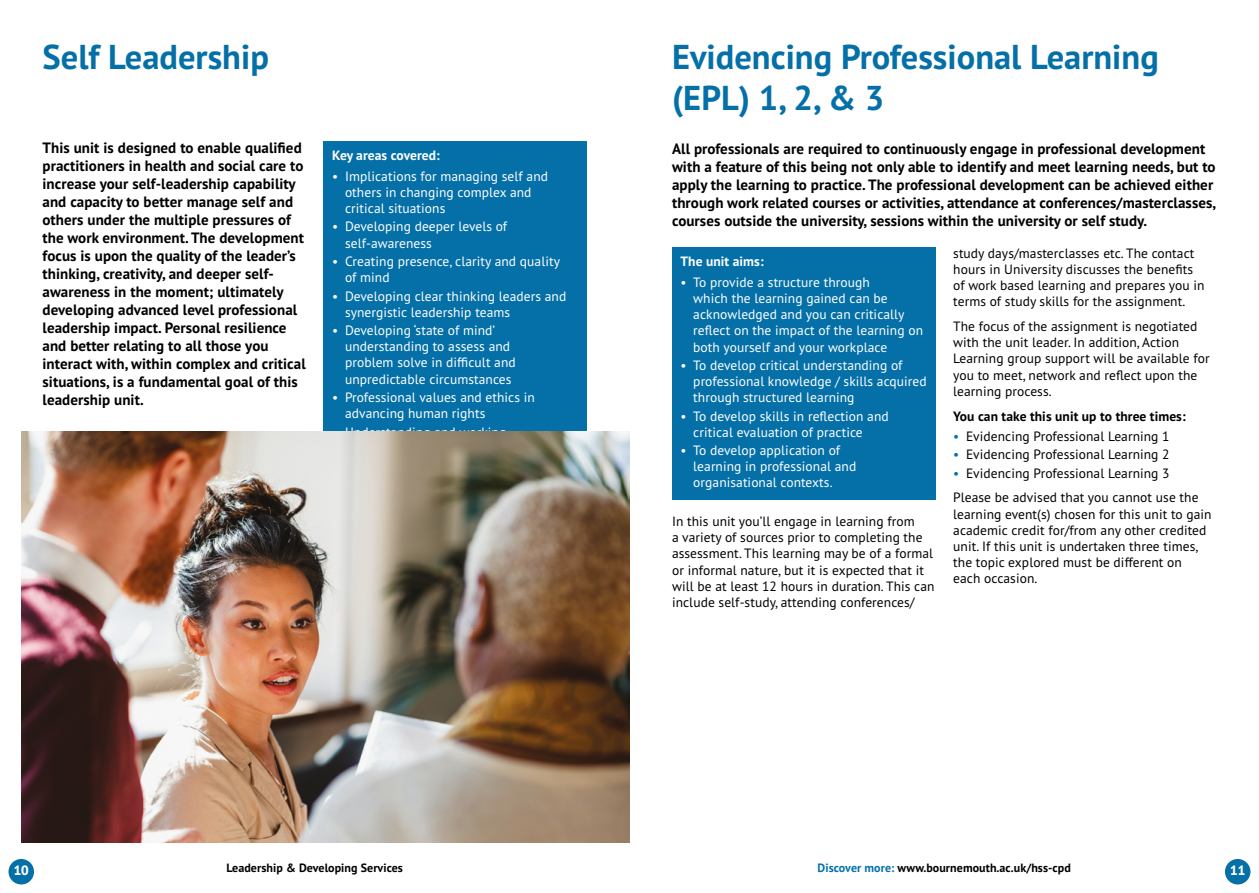
<style>
.page{position:relative;width:1259px;height:893px;background:#fff}
.page>*{position:absolute;margin:0;border:0;box-sizing:border-box;transform-origin:0 0}
.t1{font:700 34.5px/41.4px "PT Sans Pro";color:#0570a8}
.Standfirst{font:700 15px/18px "PT Sans Pro";letter-spacing:.005em;color:#000}
.Bullets_WHITE{font:13.5px/16.2px "PT Sans Pro";letter-spacing:.005em;color:#fff}
.Body{font:13.5px/16.2px "PT Sans Pro";letter-spacing:.005em;color:#000}
.Bullets{font:13.5px "PT Sans Pro";letter-spacing:.005em;color:#000}
.Body-2{font:700 13.5px "PT Sans Pro";letter-spacing:.005em;color:#000}
.Body-3{font:700 13.5px "PT Sans Pro";letter-spacing:.005em;color:#fff}
.t2{font:800 13.5px "PT Sans Pro";color:#fff}
.t3{font:700 12px "PT Sans Pro";letter-spacing:.005em;color:#000}
.s1{color:#0570a8}
</style>
<div class="page">
<div style="left:1225px;top:859px;width:25px;height:25px;background:#0570a8;border-radius:50%"></div>
<div style="left:324px;top:141px;width:263px;height:400px;background:#0570a8"></div>
<div style="left:672px;top:247px;width:263px;height:253px;background:#0570a8"></div>
<img style="left:21px;top:432px;width:608px;height:411px">
<div style="left:9px;top:859px;width:25px;height:25px;background:#0570a8;border-radius:50%"></div>
<h1 class="t1" style="left:43px;top:36px;width:228px">Self Leadership</h1>
<p class="Standfirst" style="left:43px;top:138px;width:265px">This unit is designed to enable qualified practitioners in health and social care to increase your self-leadership capability and capacity to better manage self and others under the multiple pressures of the work environment. The development focus is upon the quality of the leader’s thinking, creativity, and deeper self&shy;awareness in the moment; ultimately developing advanced level professional leadership impact. Personal resilience and better relating to all those you interact with, within complex and critical situations, is a fundamental goal of this leadership unit.</p>
<p class="Body-3" style="left:332px;top:147px;width:109px">Key areas covered:</p>
<p class="Bullets_WHITE" style="left:345px;top:168px;width:205px;text-indent:-13px">• Implications for managing self and others in changing complex and critical situations</p>
<p class="Bullets_WHITE" style="left:345px;top:218px;width:164px;text-indent:-13px">• Developing deeper levels of self-awareness</p>
<p class="Bullets_WHITE" style="left:345px;top:253px;width:216px;text-indent:-13px">• Creating presence, clarity and quality of mind</p>
<p class="Bullets_WHITE" style="left:345px;top:287px;width:223px;text-indent:-13px">• Developing clear thinking leaders and synergistic leadership teams</p>
<p class="Bullets_WHITE" style="left:345px;top:322px;width:172px;text-indent:-13px">• Developing ‘state of mind’ understanding to assess and problem solve in difficult and unpredictable circumstances</p>
<p class="Bullets_WHITE" style="left:345px;top:389px;width:191px;text-indent:-13px">• Professional values and ethics in advancing human rights</p>
<p class="Bullets_WHITE" style="left:332px;top:423px;width:175px">• Understanding and working</p>
<p class="t2" style="left:13px;top:862px;width:17px">10</p>
<p class="t3" style="left:226px;top:860px;width:178px">Leadership &amp; Developing Services</p>
<h1 class="t1" style="left:672px;top:36px;width:488px">Evidencing Professional Learning (EPL) 1, 2, &amp; 3</h1>
<p class="Standfirst" style="left:672px;top:139px;width:546px">All professionals are required to continuously engage in professional development with a feature of this being not only able to identify and meet learning needs, but to apply the learning to practice. The professional development can be achieved either through work related courses or activities, attendance at conferences/masterclasses, courses outside the university, sessions within the university or self study.</p>
<p class="Body-3" style="left:680px;top:253px;width:85px">The unit aims:</p>
<p class="Bullets_WHITE" style="left:693px;top:273px;width:231px;text-indent:-13px">• To provide a structure through<br>which the learning gained can be acknowledged and you can critically reflect on the impact of the learning on both yourself and your workplace</p>
<p class="Bullets_WHITE" style="left:693px;top:357px;width:235px;text-indent:-13px">• To develop critical understanding of professional knowledge / skills acquired through structured learning</p>
<p class="Bullets_WHITE" style="left:693px;top:407px;width:197px;text-indent:-13px">• To develop skills in reflection and critical evaluation of practice</p>
<p class="Bullets_WHITE" style="left:693px;top:442px;width:164px;text-indent:-13px">• To develop application of learning in professional and organisational contexts.</p>
<p class="Body" style="left:953px;top:245px;width:253px">study days/masterclasses etc. The contact hours in University discusses the benefits of work based learning and prepares you in terms of study skills for the assignment.</p>
<p class="Body" style="left:953px;top:318px;width:258px">The focus of the assignment is negotiated with the unit leader. In addition, Action Learning group support will be available for you to meet, network and reflect upon the learning process.</p>
<p class="Body-2" style="left:953px;top:407px;width:234px">You can take this unit up to three times:</p>
<p class="Bullets" style="left:953px;top:427px;width:218px"><span class="s1">•</span> Evidencing Professional Learning 1</p>
<p class="Bullets" style="left:953px;top:446px;width:218px"><span class="s1">•</span> Evidencing Professional Learning 2</p>
<p class="Bullets" style="left:953px;top:464px;width:218px"><span class="s1">•</span> Evidencing Professional Learning 3</p>
<p class="Body" style="left:953px;top:489px;width:260px">Please be advised that you cannot use the learning event(s) chosen for this unit to gain academic credit for/from any other credited unit. If this unit is undertaken three times, the topic explored must be different on each occasion.</p>
<p class="Body" style="left:672px;top:513px;width:264px">In this unit you’ll engage in learning from<br>a variety of sources prior to completing the assessment. This learning may be of a formal or informal nature, but it is expected that it will be at least 12 hours in duration. This can include self-study, attending conferences/</p>
<p class="t3" style="left:817px;top:860px;width:255px"><span class="s1">Discover more:</span> www.bournemouth.ac.uk/hss-cpd</p>
<p class="t2" style="left:1229px;top:862px;width:17px">11</p>
</div>
